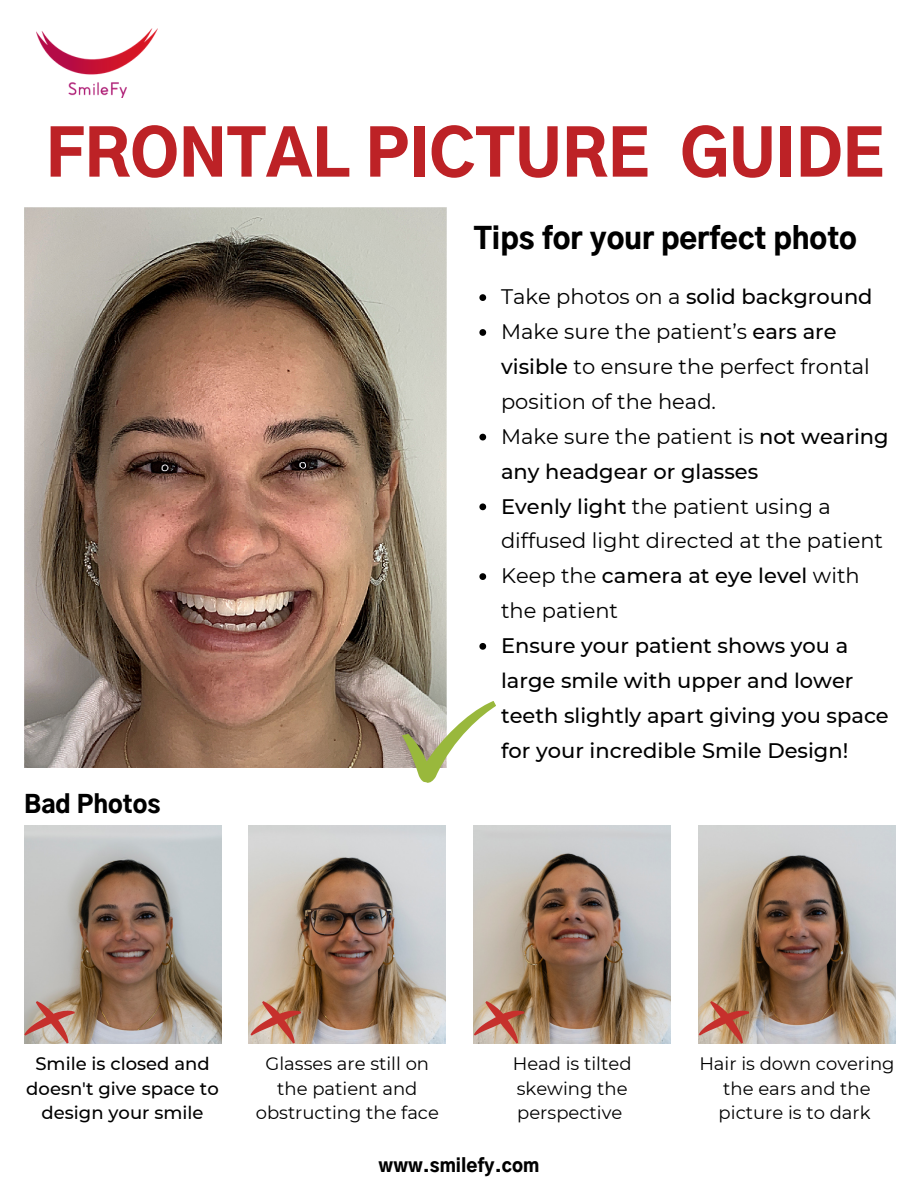
<style>
.page{position:relative;width:918px;height:1188px;background:#fff}
.page>*{position:absolute;margin:0;border:0;box-sizing:border-box;transform-origin:0 0}
.t1{font:900 63px "Gothic A1";color:#bd2226}
.t2{font:900 29.1px "Gothic A1";color:#000}
.t3{font:900 24px "Gothic A1";color:#000}
.t4{font:500 21px/34.8px "Montserrat";color:#000}
.t5{font:21px/34.8px "Montserrat";color:#000}
.t6{font:18px/24.8px "Montserrat";color:#000;text-align:center}
.t7{font:500 18px/24.8px "Montserrat";color:#000;text-align:center}
.t8{font:900 18px "Gothic A1";color:#000}
.s1{font-weight:400}
.s2{font-weight:500}
</style>
<div class="page">
<img style="left:24px;top:207px;width:422px;height:560px">
<img style="left:699px;top:826px;width:196px;height:218px">
<img style="left:474px;top:826px;width:197px;height:218px">
<img style="left:249px;top:826px;width:197px;height:218px">
<img style="left:24px;top:826px;width:197px;height:218px">
<svg style="left:24px;top:1001px;width:51px;height:42px;background:#c09184"></svg>
<svg style="left:395px;top:688px;width:101px;height:95px"></svg>
<svg style="left:251px;top:1001px;width:50px;height:42px;background:#c58c76"></svg>
<svg style="left:474px;top:1001px;width:50px;height:42px;background:#c08874"></svg>
<svg style="left:699px;top:1001px;width:50px;height:42px;background:#c0846b"></svg>
<svg style="left:479px;top:294px;width:7px;height:7px"></svg>
<svg style="left:479px;top:329px;width:7px;height:7px"></svg>
<svg style="left:479px;top:434px;width:7px;height:6px"></svg>
<svg style="left:479px;top:503px;width:7px;height:7px"></svg>
<svg style="left:479px;top:573px;width:7px;height:7px"></svg>
<svg style="left:479px;top:643px;width:7px;height:7px"></svg>
<img style="left:36px;top:28px;width:122px;height:70px">
<p class="t1" style="left:46px;top:126px;width:840px">FRONTAL PICTURE GUIDE</p>
<p class="t2" style="left:474px;top:226px;width:385px">Tips for your perfect photo</p>
<p class="t3" style="left:24px;top:793px;width:138px">Bad Photos</p>
<p class="t4" style="left:501px;top:279px;width:373px"><span class="s1">Take photos on a</span> solid background</p>
<p class="t5" style="left:501px;top:314px;width:370px">Make sure the patient’s <span class="s2">ears are visible</span> to ensure the perfect frontal position of the head.</p>
<p class="t4" style="left:501px;top:419px;width:389px"><span class="s1">Make sure the patient is</span> not wearing any headgear or glasses</p>
<p class="t5" style="left:501px;top:489px;width:384px"><span class="s2">Evenly light</span> the patient using a diffused light directed at the patient</p>
<p class="t5" style="left:501px;top:558px;width:360px">Keep the <span class="s2">camera at eye level</span> with the patient</p>
<p class="t4" style="left:501px;top:628px;width:389px">Ensure your patient shows you a large smile with upper and lower teeth slightly apart giving you space for your incredible Smile Design!</p>
<p class="t7" style="left:26px;top:1051px;width:194px">Smile is closed and doesn't give space to design your smile</p>
<p class="t6" style="left:256px;top:1051px;width:185px">Glasses are still on the patient and obstructing the face</p>
<p class="t6" style="left:513px;top:1051px;width:120px;text-align:left">Head is tilted skewing the perspective</p>
<p class="t6" style="left:699px;top:1051px;width:197px">Hair is down covering the ears and the picture is to dark</p>
<p class="t8" style="left:379px;top:1158px;width:162px">www.smilefy.com</p>
</div>
